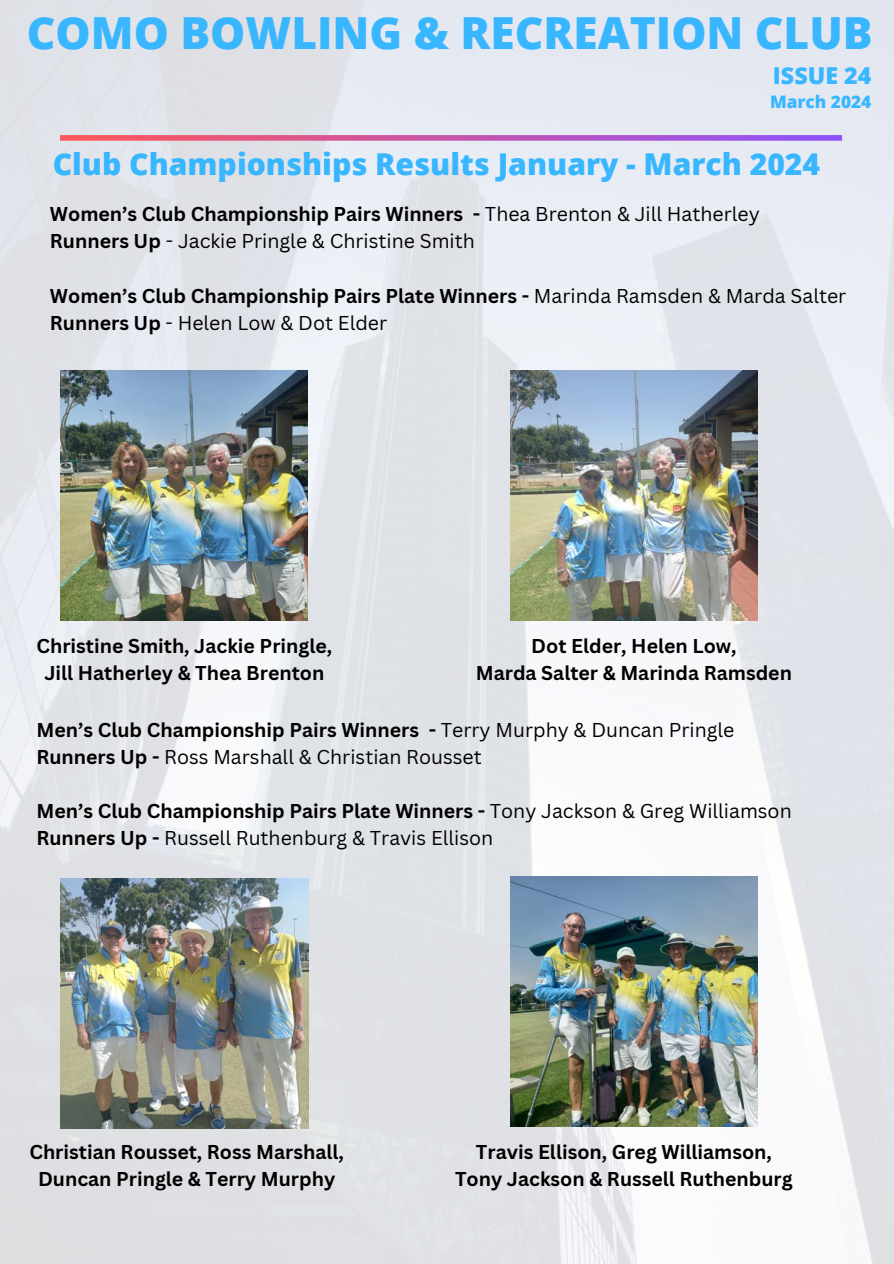
<style>
.page{position:relative;width:894px;height:1264px;background:#fff}
.page>*{position:absolute;margin:0;border:0;box-sizing:border-box;transform-origin:0 0}
.t1{font:800 44.25px "Open Sans";color:#38b6ff}
.t2{font:800 30px "Open Sans";color:#38b6ff}
.t3{font:800 23.25px "Open Sans";color:#38b6ff}
.t4{font:700 19.5px/27px "Canva Sans";color:#000;text-align:center}
.t5{font:19.5px/27px "Canva Sans";color:#000}
.t6{font:800 17.25px "Open Sans";color:#38b6ff}
.s1{font-weight:700}
.s2{font-weight:400}
</style>
<div class="page">
<img style="left:0;top:0;width:893px;height:1263px">
<svg style="left:60px;top:135px;width:781px;height:6px;background:#c75dae"></svg>
<img style="left:510px;top:876px;width:247px;height:250px">
<img style="left:61px;top:878px;width:247px;height:250px">
<img style="left:60px;top:371px;width:247px;height:249px">
<img style="left:510px;top:371px;width:247px;height:249px">
<h1 class="t1" style="left:27px;top:1px;width:847px">COMO BOWLING &amp; RECREATION CLUB</h1>
<p class="t3" style="left:772px;top:59px;width:100px">ISSUE 24</p>
<h2 class="t6" style="left:769px;top:89px;width:103px">March 2024</h2>
<h3 class="t2" style="left:53px;top:143px;width:768px">Club Championships Results January - March 2024</h3>
<h4 class="t5" style="left:50px;top:200px;width:711px"><span class="s1">Women’s Club Championship Pairs Winners -</span> Thea Brenton &amp; Jill Hatherley<br><span class="s1">Runners Up</span> - Jackie Pringle &amp; Christine Smith</h4>
<h4 class="t4" style="left:50px;top:281px;width:797px;text-align:left">Women’s Club Championship Pairs Plate Winners - <span class="s2">Marinda Ramsden &amp; Marda Salter<br></span>Runners Up <span class="s2">- Helen Low &amp; Dot Elder</span></h4>
<h4 class="t4" style="left:36px;top:632px;width:297px">Christine Smith, Jackie Pringle,<br>Jill Hatherley &amp; Thea Brenton</h4>
<h4 class="t4" style="left:475px;top:632px;width:317px">Dot Elder, Helen Low,<br>Marda Salter &amp; Marinda Ramsden</h4>
<h5 class="t5" style="left:36px;top:716px;width:699px"><span class="s1">Men’s Club Championship Pairs Winners -</span> Terry Murphy &amp; Duncan Pringle<br><span class="s1">Runners Up -</span> Ross Marshall &amp; Christian Rousset</h5>
<h5 class="t5" style="left:36px;top:797px;width:756px"><span class="s1">Men’s Club Championship Pairs Plate Winners -</span> Tony Jackson &amp; Greg Williamson<br><span class="s1">Runners Up -</span> Russell Ruthenburg &amp; Travis Ellison</h5>
<h5 class="t4" style="left:29px;top:1138px;width:316px">Christian Rousset, Ross Marshall,<br>Duncan Pringle &amp; Terry Murphy</h5>
<h5 class="t4" style="left:455px;top:1138px;width:339px">Travis Ellison, Greg Williamson,<br>Tony Jackson &amp; Russell Ruthenburg</h5>
</div>
